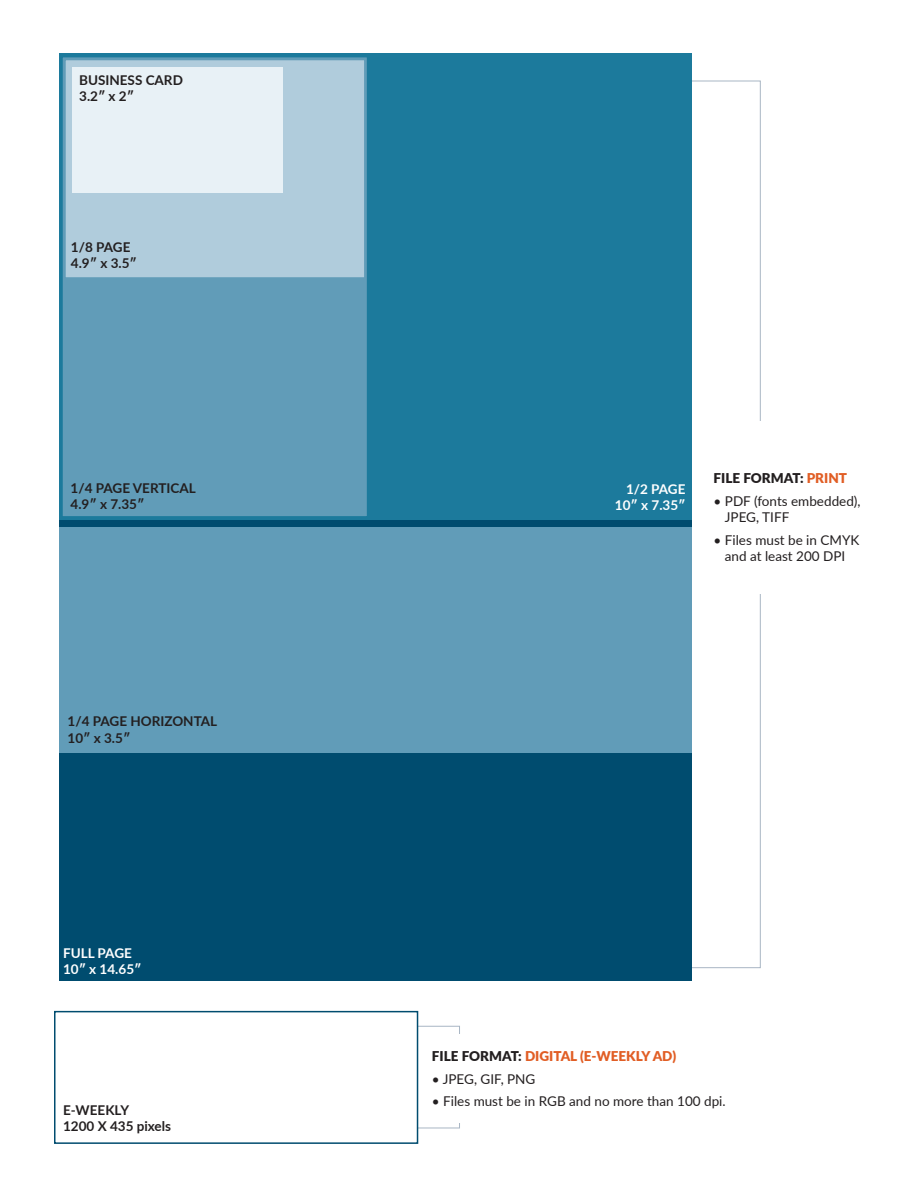
<style>
.page{position:relative;width:918px;height:1188px;background:#fff}
.page>*{position:absolute;margin:0;border:0;box-sizing:border-box;transform-origin:0 0}
.t1{font:13.5px/16.2px "Lato";color:#231f20}
.t2{font:700 13.5px/16.2px "Lato";color:#231f20}
.t3{font:700 13.5px/16.2px "Lato";color:#fff;text-align:right}
.t4{font:900 13.5px "Lato";color:#e15e25}
.t5{font:900 13.5px "Lato";color:#231f20}
.s1{color:#e15e25}
.s2{color:#231f20}
</style>
<div class="page">
<div style="left:371px;top:1026px;width:89px;height:102px;border:1px solid #a9b6c4"></div>
<div style="left:671px;top:81px;width:90px;height:887px;border:1px solid #a9b6c4"></div>
<div style="left:59px;top:53px;width:633px;height:928px;background:#004c6f"></div>
<div style="left:59px;top:528px;width:633px;height:225px;background:#619cb8"></div>
<div style="left:59px;top:54px;width:633px;height:466px;background:#1c7a9c"></div>
<div style="left:59px;top:54px;width:312px;height:466px;background:#619cb8;border:4px solid #1c7a9c"></div>
<div style="left:64px;top:59px;width:302px;height:220px;background:#b0ccdc;border:2px solid #619cb8"></div>
<div style="left:72px;top:67px;width:211px;height:126px;background:#e8f1f6"></div>
<div style="left:714px;top:422px;width:154px;height:172px;background:#fff"></div>
<div style="left:432px;top:1034px;width:322px;height:88px;background:#fff"></div>
<div style="left:54px;top:1011px;width:364px;height:133px;background:#fff;border:2px solid #004c6f"></div>
<p class="t2" style="left:79px;top:71px;width:105px">BUSINESS CARD<br>3.2ʺ x 2ʺ</p>
<p class="t2" style="left:71px;top:239px;width:67px">1/8 PAGE<br>4.9ʺ x 3.5ʺ</p>
<p class="t2" style="left:71px;top:479px;width:127px">1/4 PAGE VERTICAL<br>4.9ʺ x 7.35ʺ</p>
<p class="t3" style="left:615px;top:480px;width:72px">1/2 PAGE<br>10ʺ x 7.35ʺ</p>
<p class="t5" style="left:714px;top:468px;width:135px">FILE FORMAT: <span class="s1">PRINT</span></p>
<p class="t1" style="left:725px;top:492px;width:137px;text-indent:-11px">• PDF (fonts embedded),<br>JPEG, TIFF</p>
<p class="t1" style="left:714px;top:531px;width:147px;text-align:center">• Files must be in CMYK and at least 200 DPI</p>
<p class="t2" style="left:68px;top:713px;width:151px">1/4 PAGE HORIZONTAL<br>10ʺ x 3.5ʺ</p>
<p class="t3" style="left:63px;top:944px;width:80px;text-align:left">FULL PAGE<br>10ʺ x 14.65ʺ</p>
<p class="t2" style="left:63px;top:1101px;width:110px">E-WEEKLY<br>1200 X 435 pixels</p>
<p class="t4" style="left:432px;top:1045px;width:246px"><span class="s2">FILE FORMAT:</span> DIGITAL (E-WEEKLY AD)</p>
<p class="t1" style="left:432px;top:1070px;width:105px">• JPEG, GIF, PNG</p>
<p class="t1" style="left:432px;top:1093px;width:295px">• Files must be in RGB and no more than 100 dpi.</p>
</div>
